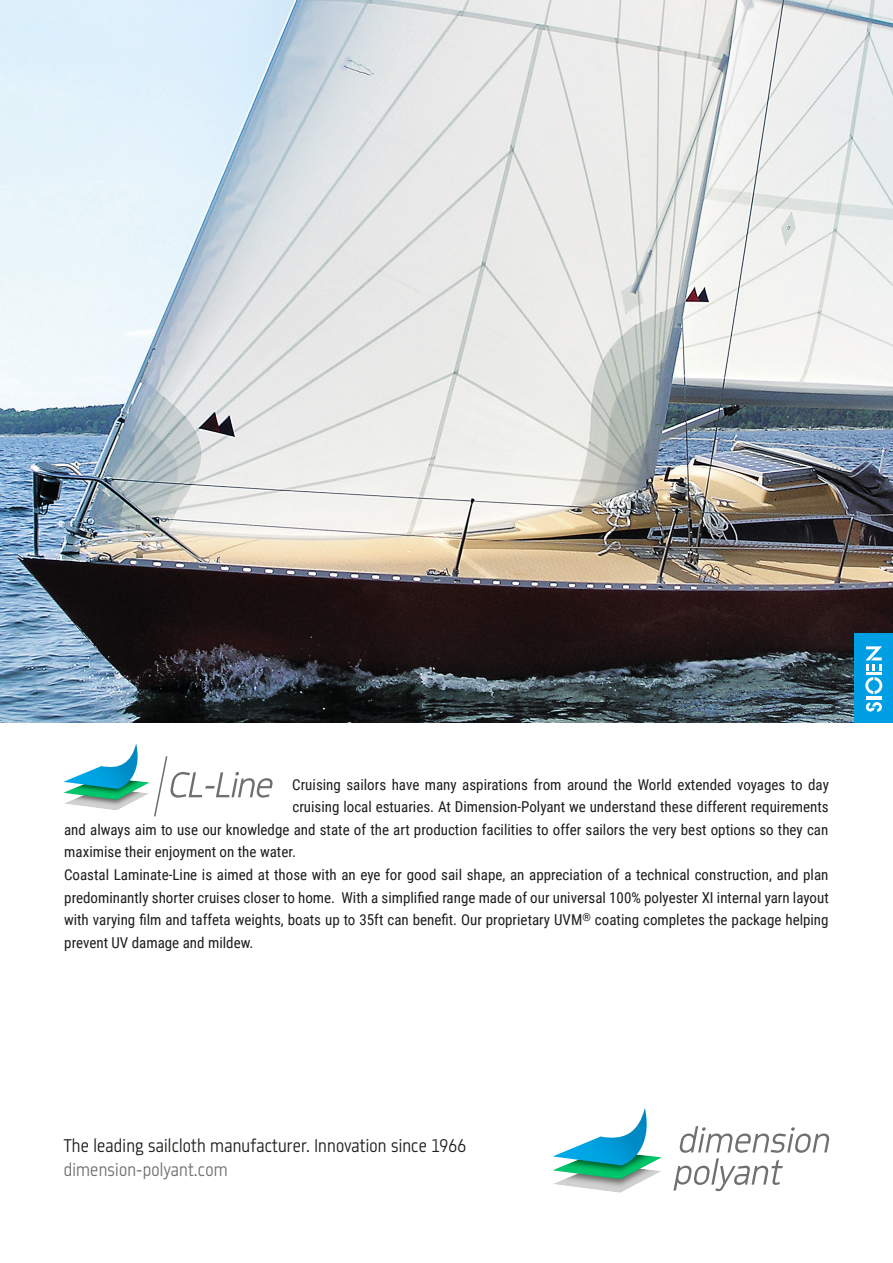
<style>
.page{position:relative;width:893px;height:1263px;background:#fff}
.page>*{position:absolute;margin:0;border:0;box-sizing:border-box;transform-origin:0 0}
.t1{font:300 19.5px "Metroflex Narrow";letter-spacing:.01em;color:#1d1d1b}
.t2{font:300 19.5px "Metroflex Narrow";letter-spacing:.01em;color:#70706f}
.t3{font:15px "Roboto Condensed";color:#1d1d1b}
</style>
<div class="page">
<img style="left:0;top:0;width:893px;height:723px">
<div style="left:855px;top:634px;width:38px;height:89px;background:#009fe3"></div>
<svg style="left:866px;top:702px;width:16px;height:10px"></svg>
<svg style="left:865px;top:677px;width:17px;height:17px"></svg>
<hr style="left:866px;top:696px;width:16px;height:3px;background:#fff">
<hr style="left:866px;top:672px;width:16px;height:3px;background:#fff">
<svg style="left:865px;top:646px;width:17px;height:25px"></svg>
<svg style="left:673px;top:1126px;width:157px;height:65px"></svg>
<svg style="left:553px;top:1108px;width:109px;height:85px"></svg>
<svg style="left:63px;top:743px;width:210px;height:74px"></svg>
<p class="t3" style="left:292px;top:774px;width:538px">Cruising sailors have many aspirations from around the World extended voyages to day</p>
<p class="t3" style="left:292px;top:797px;width:538px">cruising local estuaries. At Dimension-Polyant we understand these different requirements</p>
<p class="t3" style="left:64px;top:819px;width:766px">and always aim to use our knowledge and state of the art production facilities to offer sailors the very best options so they can</p>
<p class="t3" style="left:64px;top:842px;width:233px">maximise their enjoyment on the water.</p>
<p class="t3" style="left:64px;top:864px;width:766px">Coastal Laminate-Line is aimed at those with an eye for good sail shape, an appreciation of a technical construction, and plan</p>
<p class="t3" style="left:64px;top:887px;width:766px">predominantly shorter cruises closer to home. With a simplified range made of our universal 100% polyester XI internal yarn layout</p>
<p class="t3" style="left:64px;top:909px;width:766px">with varying film and taffeta weights, boats up to 35ft can benefit. Our proprietary UVM<sup>®</sup> coating completes the package helping</p>
<p class="t3" style="left:64px;top:932px;width:191px">prevent UV damage and mildew.</p>
<h1 class="t1" style="left:64px;top:1134px;width:404px">The leading sailcloth manufacturer. Innovation since 1966</h1>
<h1 class="t2" style="left:64px;top:1158px;width:165px">dimension-polyant.com</h1>
</div>
